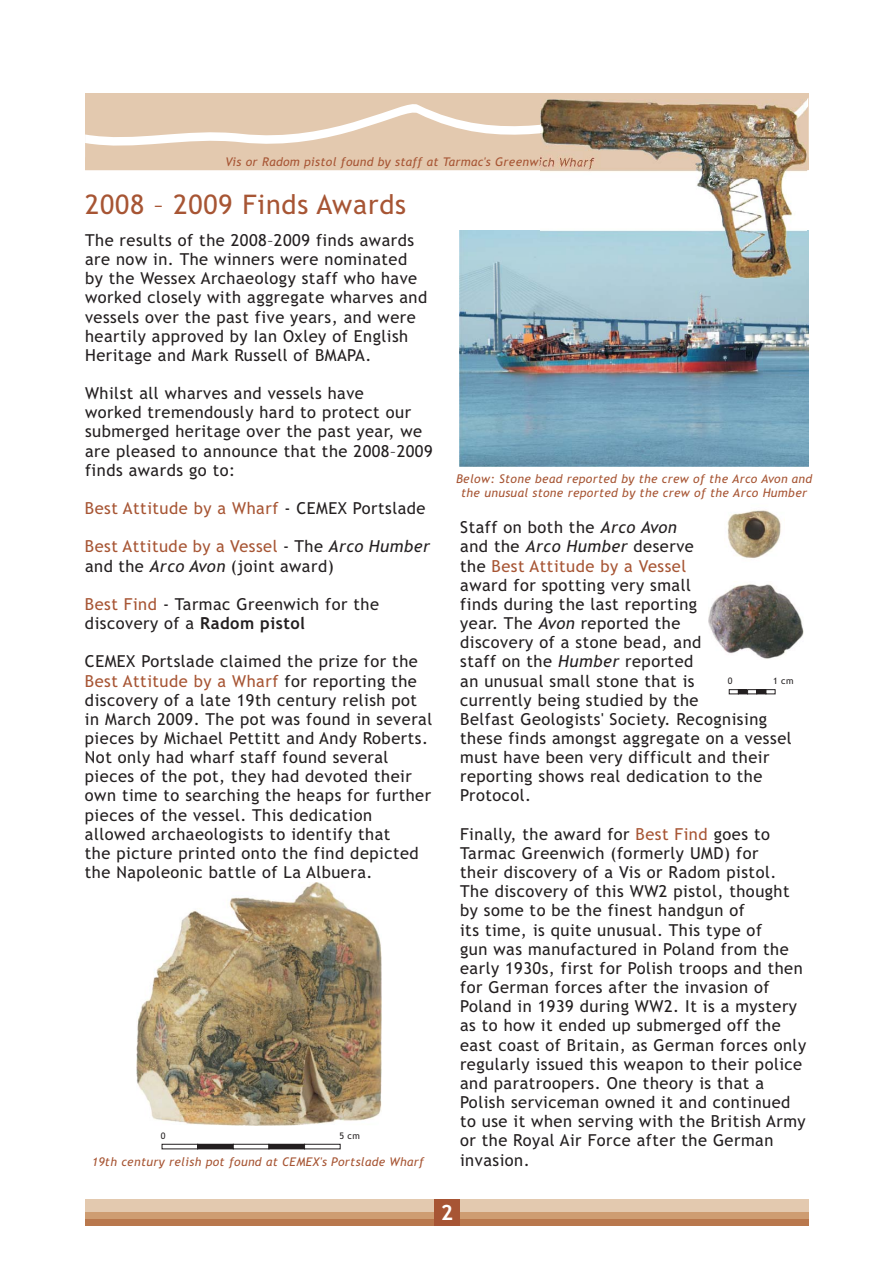
<style>
.page{position:relative;width:893px;height:1263px;background:#fff}
.page>*{position:absolute;margin:0;border:0;box-sizing:border-box;transform-origin:0 0}
.t1{font:27px "Trebuchet MS";letter-spacing:.03em;color:#a75534}
.t2{font:700 21px "Trebuchet MS";color:#fff}
.t3{font:16.5px/19.2px "Trebuchet MS";letter-spacing:.03em;color:#231f20}
.t4{font:16.5px "Trebuchet MS";letter-spacing:.03em;color:#a75534}
.t5{font:italic 12px/14px "Trebuchet MS";letter-spacing:.03em;color:#a75534;text-align:center}
.t6{font:9px "Trebuchet MS";color:#231f20}
.s1{color:#231f20}
.s2{color:#a75534}
.s3{font-style:italic}
.s4{font-weight:700}
</style>
<div class="page">
<div style="left:85px;top:1199px;width:723px;height:27px;background:#e3c9af"></div>
<div style="left:85px;top:1212px;width:723px;height:14px;background:#ce9d72"></div>
<div style="left:85px;top:1219px;width:723px;height:7px;background:#b9784d"></div>
<div style="left:434px;top:1199px;width:25px;height:27px;background:#a75534"></div>
<img style="left:136px;top:882px;width:246px;height:244px">
<img style="left:459px;top:230px;width:349px;height:237px">
<div style="left:85px;top:94px;width:723px;height:76px;background:#e3c9af"></div>
<svg style="left:85px;top:106px;width:723px;height:55px"></svg>
<img style="left:540px;top:99px;width:266px;height:179px">
<img style="left:727px;top:510px;width:54px;height:48px">
<img style="left:708px;top:584px;width:95px;height:75px">
<div style="left:729px;top:689px;width:9px;height:5px;border:1px solid #231f20"></div>
<div style="left:738px;top:689px;width:9px;height:5px;border:1px solid #231f20"></div>
<svg style="left:729px;top:690px;width:18px;height:4px"></svg>
<div style="left:747px;top:689px;width:10px;height:5px;border:1px solid #231f20"></div>
<hr style="left:756px;top:690px;width:10px;height:4px;background:#231f20">
<div style="left:756px;top:689px;width:10px;height:5px;border:1px solid #231f20"></div>
<div style="left:765px;top:689px;width:10px;height:5px;border:1px solid #231f20"></div>
<div style="left:162px;top:1144px;width:36px;height:5px;border:1px solid #231f20"></div>
<div style="left:198px;top:1144px;width:35px;height:5px;background:#231f20"></div>
<div style="left:233px;top:1144px;width:36px;height:5px;border:1px solid #231f20"></div>
<div style="left:269px;top:1144px;width:35px;height:5px;background:#231f20"></div>
<div style="left:304px;top:1144px;width:36px;height:5px;border:1px solid #231f20"></div>
<p class="t5" style="left:225px;top:156px;width:370px">Vis or Radom pistol found by staff at Tarmac's Greenwich Wharf</p>
<h1 class="t1" style="left:85px;top:195px;width:322px">2008 – 2009 Finds Awards</h1>
<p class="t3" style="left:85px;top:232px;width:344px">The results of the 2008–2009 finds awards are now in. The winners were nominated by the Wessex Archaeology staff who have worked closely with aggregate wharves and vessels over the past five years, and were heartily approved by Ian Oxley of English Heritage and Mark Russell of BMAPA.</p>
<p class="t3" style="left:85px;top:385px;width:349px">Whilst all wharves and vessels have<br>worked tremendously hard to protect our submerged heritage over the past year, we are pleased to announce that the 2008–2009 finds awards go to:</p>
<p class="t4" style="left:85px;top:502px;width:342px">Best Attitude by a Wharf <span class="s1">- CEMEX Portslade</span></p>
<p class="t3" style="left:85px;top:538px;width:346px"><span class="s2">Best Attitude by a Vessel</span> - The <span class="s3">Arco Humber </span>and the <span class="s3">Arco Avon</span> (joint award)</p>
<p class="t3" style="left:85px;top:596px;width:296px"><span class="s2">Best Find</span> - Tarmac Greenwich for the discovery of a <span class="s4">Radom pistol</span></p>
<p class="t3" style="left:85px;top:653px;width:349px">CEMEX Portslade claimed the prize for the <span class="s2">Best Attitude by a Wharf</span> for reporting the discovery of a late 19th century relish pot in March 2009. The pot was found in several pieces by Michael Pettitt and Andy Roberts.<br>Not only had wharf staff found several pieces of the pot, they had devoted their own time to searching the heaps for further pieces of the vessel. This dedication allowed archaeologists to identify that<br>the picture printed onto the find depicted the Napoleonic battle of La Albuera.</p>
<p class="t6" style="left:161px;top:1133px;width:6px">0</p>
<p class="t6" style="left:339px;top:1133px;width:22px">5 cm</p>
<p class="t5" style="left:92px;top:1156px;width:334px">19th century relish pot found at CEMEX's Portslade Wharf</p>
<p class="t5" style="left:456px;top:473px;width:357px">Below: Stone bead reported by the crew of the Arco Avon and the unusual stone reported by the crew of the Arco Humber</p>
<p class="t3" style="left:460px;top:519px;width:333px">Staff on both the <span class="s3">Arco Avon<br></span>and the <span class="s3">Arco Humber</span> deserve<br>the <span class="s2">Best Attitude by a Vessel<br></span>award for spotting very small<br>finds during the last reporting<br>year. The <span class="s3">Avon</span> reported the<br>discovery of a stone bead, and<br>staff on the <span class="s3">Humber</span> reported<br>an unusual small stone that is<br>currently being studied by the<br>Belfast Geologists' Society. Recognising these finds amongst aggregate on a vessel must have been very difficult and their reporting shows real dedication to the<br>Protocol.</p>
<p class="t3" style="left:460px;top:826px;width:347px">Finally, the award for <span class="s2">Best Find</span> goes to Tarmac Greenwich (formerly UMD) for<br>their discovery of a Vis or Radom pistol.<br>The discovery of this WW2 pistol, thought by some to be the finest handgun of<br>its time, is quite unusual. This type of<br>gun was manufactured in Poland from the early 1930s, first for Polish troops and then for German forces after the invasion of Poland in 1939 during WW2. It is a mystery as to how it ended up submerged off the east coast of Britain, as German forces only regularly issued this weapon to their police and paratroopers. One theory is that a Polish serviceman owned it and continued to use it when serving with the British Army or the Royal Air Force after the German invasion.</p>
<p class="t6" style="left:727px;top:678px;width:6px">0</p>
<p class="t6" style="left:773px;top:678px;width:22px">1 cm</p>
<p class="t2" style="left:441px;top:1204px;width:14px">2</p>
</div>
